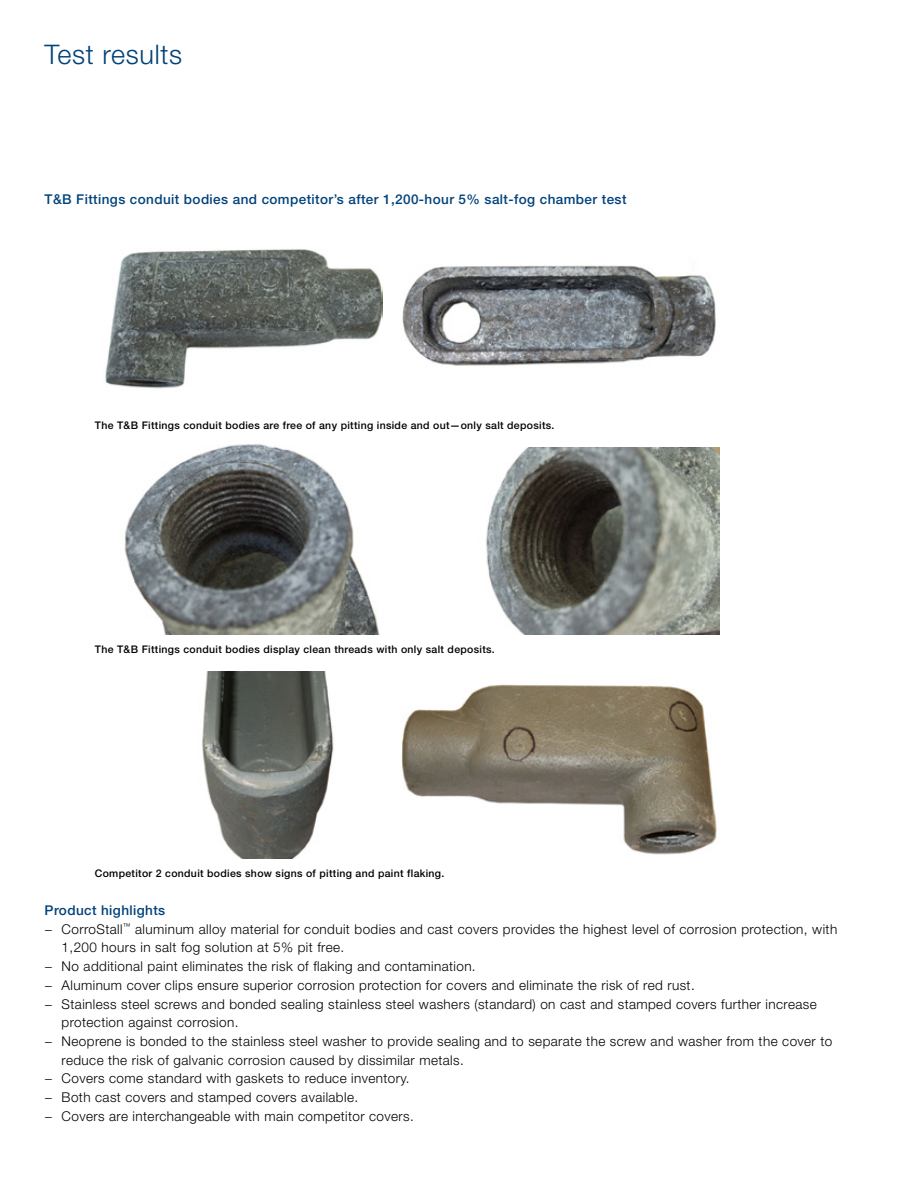
<style>
.page{position:relative;width:918px;height:1188px;background:#fff}
.page>*{position:absolute;margin:0;border:0;box-sizing:border-box;transform-origin:0 0}
.t1{font:300 27px "Helvetica Neue LT Std";letter-spacing:.025em;color:#00427a}
.t2{font:300 13.5px "Helvetica Neue LT Std";letter-spacing:.03em;color:#000}
.t3{font:500 13.5px "Helvetica Neue LT Std";letter-spacing:.03em;color:#00427a}
.t4{font:500 10.5px "Helvetica Neue LT Std";letter-spacing:.03em;color:#000}
</style>
<div class="page">
<img style="left:402px;top:265px;width:314px;height:101px">
<img style="left:202px;top:672px;width:132px;height:186px">
<img style="left:105px;top:249px;width:277px;height:140px">
<img style="left:486px;top:447px;width:233px;height:187px">
<img style="left:124px;top:444px;width:256px;height:191px">
<img style="left:401px;top:684px;width:316px;height:171px">
<h1 class="t1" style="left:45px;top:38px;width:139px">Test results</h1>
<p class="t3" style="left:45px;top:191px;width:583px">T&amp;B Fittings conduit bodies and competitor’s after 1,200-hour 5% salt-fog chamber test</p>
<p class="t4" style="left:95px;top:419px;width:461px">The T&amp;B Fittings conduit bodies are free of any pitting inside and out—only salt deposits.</p>
<p class="t4" style="left:95px;top:643px;width:402px">The T&amp;B Fittings conduit bodies display clean threads with only salt deposits.</p>
<p class="t4" style="left:95px;top:867px;width:351px">Competitor 2 conduit bodies show signs of pitting and paint flaking.</p>
<p class="t3" style="left:45px;top:902px;width:122px">Product highlights</p>
<p class="t2" style="left:45px;top:921px;width:794px">− CorroStall<sup>™</sup> aluminum alloy material for conduit bodies and cast covers provides the highest level of corrosion protection, with</p>
<p class="t2" style="left:62px;top:939px;width:284px">1,200 hours in salt fog solution at 5% pit free.</p>
<p class="t2" style="left:45px;top:958px;width:433px">− No additional paint eliminates the risk of flaking and contamination.</p>
<p class="t2" style="left:45px;top:977px;width:652px">− Aluminum cover clips ensure superior corrosion protection for covers and eliminate the risk of red rust.</p>
<p class="t2" style="left:45px;top:996px;width:774px">− Stainless steel screws and bonded sealing stainless steel washers (standard) on cast and stamped covers further increase</p>
<p class="t2" style="left:62px;top:1014px;width:178px">protection against corrosion.</p>
<p class="t2" style="left:45px;top:1033px;width:789px">− Neoprene is bonded to the stainless steel washer to provide sealing and to separate the screw and washer from the cover to</p>
<p class="t2" style="left:62px;top:1052px;width:404px">reduce the risk of galvanic corrosion caused by dissimilar metals.</p>
<p class="t2" style="left:45px;top:1070px;width:367px">− Covers come standard with gaskets to reduce inventory.</p>
<p class="t2" style="left:45px;top:1089px;width:315px">− Both cast covers and stamped covers available.</p>
<p class="t2" style="left:45px;top:1108px;width:371px">− Covers are interchangeable with main competitor covers.</p>
</div>
